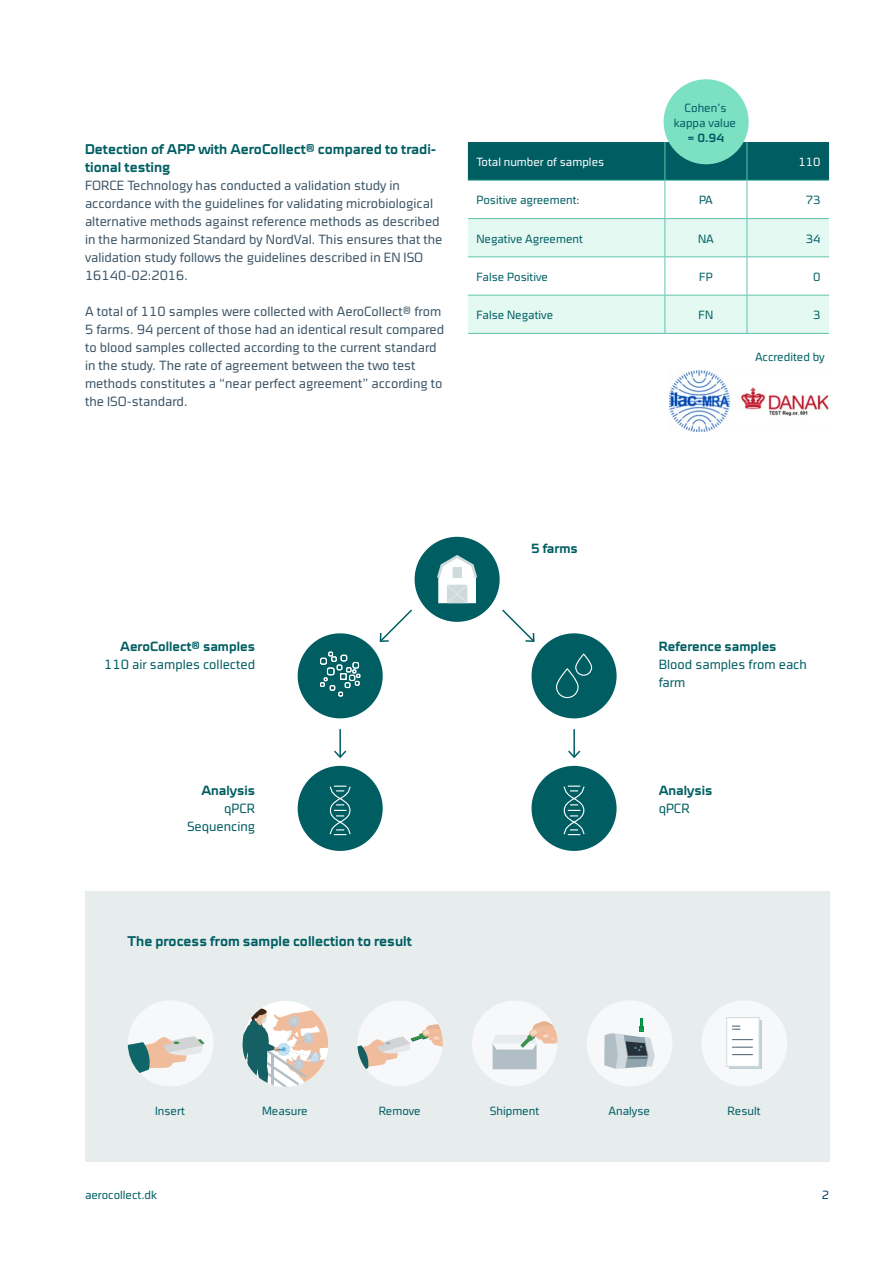
<style>
.page{position:relative;width:893px;height:1263px;background:#fff}
.page>*{position:absolute;margin:0;border:0;box-sizing:border-box;transform-origin:0 0}
.t1{font:700 14.25px/18px "Cube OT";color:#005e63}
.t2{font:300 condensed 13.5px/18px "Cube OT";color:#3d5567}
.t3{font:300 condensed 13.5px/18px "Cube OT";color:#005e63}
.t4{font:700 13.5px "Cube OT";color:#005e63}
.t5{font:300 condensed 12px/15px "Cube OT";color:#005e63;text-align:center}
.t6{font:300 condensed 12px "Cube OT";color:#fff}
.t7{font:700 12px "Cube OT";color:#005e63}
.t8{font:300 condensed 12px "Cube OT";color:#003d68}
</style>
<div class="page">
<div style="left:85px;top:892px;width:744px;height:270px;background:#e7eced"></div>
<div style="left:468px;top:142px;width:361px;height:38px;background:#005e63"></div>
<svg style="left:468px;top:219px;width:361px;height:114px"></svg>
<hr style="left:664px;top:142px;width:1px;height:38px;background:#60c3ad">
<hr style="left:747px;top:142px;width:1px;height:38px;background:#60c3ad">
<hr style="left:468px;top:180px;width:197px;height:1px;background:#60c3ad">
<hr style="left:665px;top:180px;width:82px;height:1px;background:#60c3ad">
<hr style="left:664px;top:181px;width:1px;height:37px;background:#60c3ad">
<hr style="left:747px;top:180px;width:82px;height:1px;background:#60c3ad">
<hr style="left:747px;top:181px;width:1px;height:37px;background:#60c3ad">
<hr style="left:468px;top:218px;width:197px;height:1px;background:#60c3ad">
<hr style="left:665px;top:218px;width:82px;height:1px;background:#60c3ad">
<hr style="left:664px;top:219px;width:1px;height:37px;background:#60c3ad">
<hr style="left:747px;top:218px;width:82px;height:1px;background:#60c3ad">
<hr style="left:747px;top:219px;width:1px;height:37px;background:#60c3ad">
<hr style="left:468px;top:256px;width:197px;height:1px;background:#60c3ad">
<hr style="left:665px;top:256px;width:82px;height:1px;background:#60c3ad">
<hr style="left:664px;top:257px;width:1px;height:38px;background:#60c3ad">
<hr style="left:747px;top:256px;width:82px;height:1px;background:#60c3ad">
<hr style="left:747px;top:257px;width:1px;height:38px;background:#60c3ad">
<hr style="left:468px;top:295px;width:197px;height:1px;background:#60c3ad">
<hr style="left:665px;top:295px;width:82px;height:1px;background:#60c3ad">
<hr style="left:664px;top:295px;width:1px;height:38px;background:#60c3ad">
<hr style="left:747px;top:295px;width:82px;height:1px;background:#60c3ad">
<hr style="left:747px;top:295px;width:1px;height:38px;background:#60c3ad">
<hr style="left:468px;top:333px;width:197px;height:1px;background:#60c3ad">
<hr style="left:665px;top:333px;width:82px;height:1px;background:#60c3ad">
<hr style="left:747px;top:333px;width:82px;height:1px;background:#60c3ad">
<div style="left:664px;top:79px;width:85px;height:85px;background:#7ce0c3;border-radius:50%"></div>
<div style="left:415px;top:537px;width:85px;height:85px;background:#005e63;border-radius:50%"></div>
<div style="left:298px;top:633px;width:85px;height:85px;background:#005e63;border-radius:50%"></div>
<svg style="left:437px;top:555px;width:40px;height:48px"></svg>
<svg style="left:320px;top:652px;width:40px;height:44px"></svg>
<div style="left:340px;top:673px;width:7px;height:7px;border:1px solid #fff"></div>
<div style="left:531px;top:633px;width:86px;height:85px;background:#005e63;border-radius:50%"></div>
<svg style="left:556px;top:654px;width:37px;height:45px"></svg>
<svg style="left:502px;top:609px;width:33px;height:33px"></svg>
<svg style="left:379px;top:609px;width:33px;height:33px"></svg>
<svg style="left:128px;top:1001px;width:85px;height:85px"></svg>
<svg style="left:357px;top:1001px;width:86px;height:85px"></svg>
<svg style="left:472px;top:1001px;width:86px;height:85px"></svg>
<div style="left:587px;top:1000px;width:85px;height:86px;background:#f7f8f9;border-radius:50%"></div>
<svg style="left:604px;top:1018px;width:51px;height:51px"></svg>
<div style="left:701px;top:1000px;width:86px;height:86px;background:#f7f8f9;border-radius:50%"></div>
<div style="left:730px;top:1020px;width:32px;height:49px;background:linear-gradient(to right,#d1dbdd,#ccd8da)"></div>
<div style="left:726px;top:1017px;width:33px;height:49px;background:#fff;border:1px solid #cfdadc"></div>
<svg style="left:732px;top:1026px;width:8px;height:4px"></svg>
<svg style="left:732px;top:1039px;width:21px;height:1px"></svg>
<svg style="left:732px;top:1047px;width:21px;height:1px"></svg>
<svg style="left:732px;top:1054px;width:21px;height:1px"></svg>
<img style="left:670px;top:372px;width:157px;height:58px">
<svg style="left:242px;top:1001px;width:86px;height:86px"></svg>
<div style="left:531px;top:766px;width:86px;height:85px;background:#005e63;border-radius:50%"></div>
<svg style="left:563px;top:785px;width:22px;height:51px"></svg>
<hr style="left:339px;top:729px;width:2px;height:28px;background:#005e63">
<svg style="left:334px;top:749px;width:13px;height:10px"></svg>
<hr style="left:573px;top:729px;width:2px;height:28px;background:#005e63">
<svg style="left:568px;top:749px;width:13px;height:10px"></svg>
<div style="left:298px;top:766px;width:85px;height:85px;background:#005e63;border-radius:50%"></div>
<svg style="left:329px;top:785px;width:22px;height:51px"></svg>
<p class="t1" style="left:85px;top:140px;width:353px">Detection of APP with AeroCollect® compared to tradi&shy;tional testing</p>
<p class="t2" style="left:85px;top:176px;width:359px">FORCE Technology has conducted a validation study in accordance with the guidelines for validating microbiological alternative methods against reference methods as described in the harmonized Standard by NordVal. This ensures that the validation study follows the guidelines described in EN ISO 16140-02:2016.</p>
<p class="t2" style="left:85px;top:302px;width:361px">A total of 110 samples were collected with AeroCollect® from 5 farms. 94 percent of those had an identical result compared to blood samples collected according to the current standard in the study. The rate of agreement between the two test methods constitutes a “near perfect agreement” according to the ISO-standard.</p>
<p class="t5" style="left:674px;top:100px;width:64px">Cohen’s kappa value</p>
<p class="t7" style="left:687px;top:130px;width:39px">= 0.94</p>
<p class="t6" style="left:476px;top:155px;width:129px">Total number of samples</p>
<p class="t6" style="left:798px;top:155px;width:24px">110</p>
<p class="t5" style="left:476px;top:193px;width:105px">Positive agreement:</p>
<p class="t5" style="left:699px;top:193px;width:15px">PA</p>
<p class="t5" style="left:806px;top:193px;width:16px">73</p>
<p class="t5" style="left:476px;top:231px;width:108px">Negative Agreement</p>
<p class="t5" style="left:698px;top:231px;width:17px">NA</p>
<p class="t5" style="left:806px;top:231px;width:16px">34</p>
<p class="t5" style="left:476px;top:269px;width:73px">False Positive</p>
<p class="t5" style="left:699px;top:269px;width:15px">FP</p>
<p class="t5" style="left:813px;top:269px;width:9px">0</p>
<p class="t5" style="left:476px;top:307px;width:78px">False Negative</p>
<p class="t5" style="left:699px;top:307px;width:16px">FN</p>
<p class="t5" style="left:813px;top:307px;width:9px">3</p>
<p class="t5" style="left:755px;top:350px;width:71px">Accredited by</p>
<p class="t4" style="left:120px;top:638px;width:136px">AeroCollect® samples</p>
<p class="t3" style="left:104px;top:655px;width:152px">110 air samples collected</p>
<p class="t4" style="left:201px;top:782px;width:55px">Analysis</p>
<p class="t3" style="left:187px;top:799px;width:70px;text-align:right">qPCR<br>Sequencing</p>
<p class="t1" style="left:128px;top:932px;width:286px">The process from sample collection to result</p>
<p class="t4" style="left:531px;top:541px;width:48px">5 farms</p>
<p class="t4" style="left:659px;top:638px;width:119px">Reference samples</p>
<p class="t3" style="left:659px;top:655px;width:150px">Blood samples from each farm</p>
<p class="t4" style="left:659px;top:782px;width:55px">Analysis</p>
<p class="t3" style="left:659px;top:799px;width:32px">qPCR</p>
<p class="t5" style="left:155px;top:1103px;width:31px">Insert</p>
<p class="t5" style="left:262px;top:1103px;width:47px">Measure</p>
<p class="t5" style="left:379px;top:1103px;width:44px">Remove</p>
<p class="t5" style="left:490px;top:1103px;width:51px">Shipment</p>
<p class="t5" style="left:609px;top:1103px;width:43px">Analyse</p>
<p class="t5" style="left:728px;top:1103px;width:35px">Result</p>
<p class="t5" style="left:85px;top:1187px;width:73px">aerocollect.dk</p>
<p class="t8" style="left:822px;top:1188px;width:9px">2</p>
</div>
